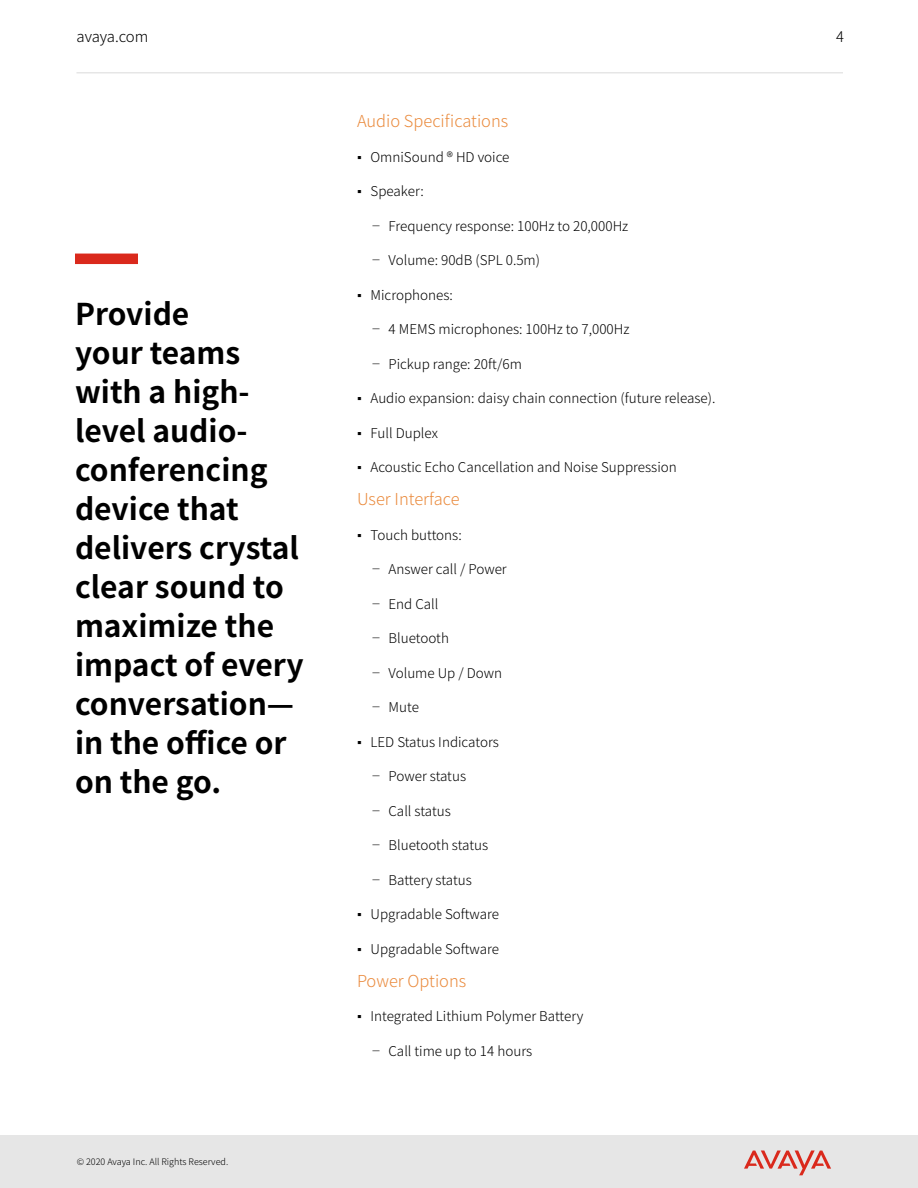
<style>
.page{position:relative;width:918px;height:1188px;background:#fff}
.page>*{position:absolute;margin:0;border:0;box-sizing:border-box;transform-origin:0 0}
.t1{font:700 30px/39px "Noto Sans JP";color:#000}
.t2{font:300 16.5px "Noto Sans JP";color:#ea8b3e}
.t3{font:300 15px "Noto Sans JP";letter-spacing:-.01em;color:#000}
.t4{font:300 14.7px "Noto Sans JP";color:#000}
.t5{font:300 13.5px "Noto Sans JP";color:#000}
.t6{font:300 9px "Noto Sans JP";color:#000}
.s1{font-family:"Arial";font-weight:400}
</style>
<div class="page">
<div style="left:75px;top:254px;width:63px;height:10px;background:#da291c"></div>
<div style="left:0;top:1136px;width:918px;height:52px;background:#e6e6e6"></div>
<svg style="left:744px;top:1150px;width:87px;height:25px"></svg>
<hr style="left:76px;top:72px;width:767px;height:2px;background:#e6e6e6">
<p class="t3" style="left:76px;top:28px;width:73px">avaya.com</p>
<p class="t4" style="left:836px;top:28px;width:9px">4</p>
<h1 class="t1" style="left:75px;top:296px;width:230px">Provide<br>your teams with a high&shy;level audio&shy;conferencing device that delivers crystal clear sound to maximize the impact of every conversation— in the office or on the go.</h1>
<p class="t6" style="left:77px;top:1157px;width:153px">© 2020 Avaya Inc. All Rights Reserved.</p>
<p class="t2" style="left:357px;top:112px;width:153px">Audio Specifications</p>
<p class="t5" style="left:357px;top:149px;width:154px"><span class="s1">▪</span> OmniSound ® HD voice</p>
<p class="t5" style="left:357px;top:184px;width:68px"><span class="s1">▪</span> Speaker:</p>
<p class="t5" style="left:366px;top:218px;width:264px">╶ Frequency response: 100Hz to 20,000Hz</p>
<p class="t5" style="left:366px;top:253px;width:176px">╶ Volume: 90dB (SPL 0.5m)</p>
<p class="t5" style="left:357px;top:287px;width:97px"><span class="s1">▪</span> Microphones:</p>
<p class="t5" style="left:366px;top:322px;width:265px">╶ 4 MEMS microphones: 100Hz to 7,000Hz</p>
<p class="t5" style="left:366px;top:356px;width:157px">╶ Pickup range: 20ft/6m</p>
<p class="t5" style="left:357px;top:391px;width:360px"><span class="s1">▪</span> Audio expansion: daisy chain connection (future release).</p>
<p class="t5" style="left:357px;top:425px;width:82px"><span class="s1">▪</span> Full Duplex</p>
<p class="t5" style="left:357px;top:460px;width:321px"><span class="s1">▪</span> Acoustic Echo Cancellation and Noise Suppression</p>
<p class="t2" style="left:357px;top:490px;width:104px">User Interface</p>
<p class="t5" style="left:357px;top:527px;width:106px"><span class="s1">▪</span> Touch buttons:</p>
<p class="t5" style="left:366px;top:562px;width:142px">╶ Answer call / Power</p>
<p class="t5" style="left:366px;top:596px;width:74px">╶ End Call</p>
<p class="t5" style="left:366px;top:631px;width:84px">╶ Bluetooth</p>
<p class="t5" style="left:366px;top:665px;width:138px">╶ Volume Up / Down</p>
<p class="t5" style="left:366px;top:700px;width:54px">╶ Mute</p>
<p class="t5" style="left:357px;top:734px;width:143px"><span class="s1">▪</span> LED Status Indicators</p>
<p class="t5" style="left:366px;top:769px;width:102px">╶ Power status</p>
<p class="t5" style="left:366px;top:803px;width:86px">╶ Call status</p>
<p class="t5" style="left:366px;top:838px;width:124px">╶ Bluetooth status</p>
<p class="t5" style="left:366px;top:872px;width:107px">╶ Battery status</p>
<p class="t5" style="left:357px;top:907px;width:144px"><span class="s1">▪</span> Upgradable Software</p>
<p class="t5" style="left:357px;top:941px;width:144px"><span class="s1">▪</span> Upgradable Software</p>
<p class="t2" style="left:357px;top:971px;width:111px">Power Options</p>
<p class="t5" style="left:357px;top:1009px;width:228px"><span class="s1">▪</span> Integrated Lithium Polymer Battery</p>
<p class="t5" style="left:366px;top:1043px;width:168px">╶ Call time up to 14 hours</p>
</div>
